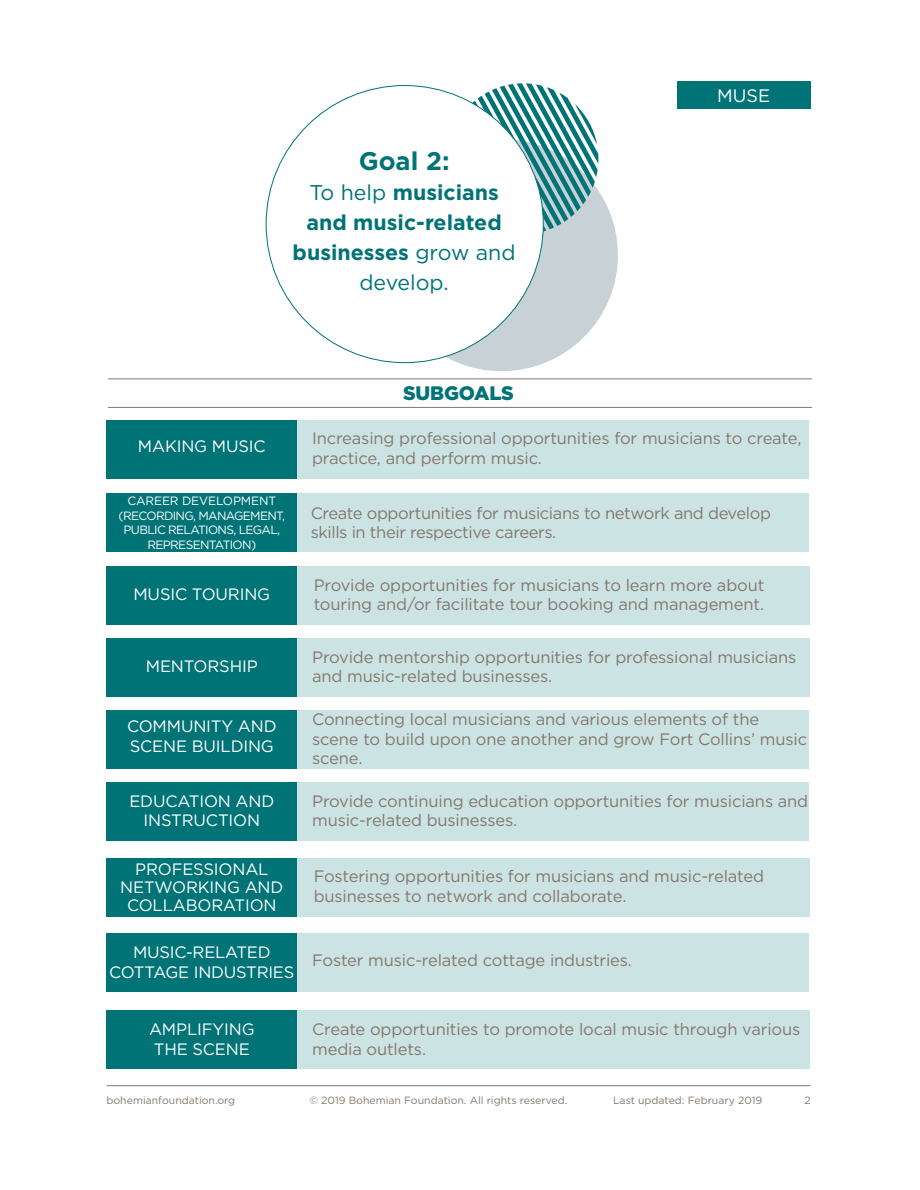
<style>
.page{position:relative;width:920px;height:1190px;background:#fff}
.page>*{position:absolute;margin:0;border:0;box-sizing:border-box;transform-origin:0 0}
.t1{font:700 25.5px "Gotham";color:#007377}
.t2{font:700 21.3px/29.8px "Gotham";color:#007377;text-align:center}
.t3{font:900 19.5px "Gotham";letter-spacing:-.01em;color:#007377}
.t4{font:18px "Gotham";color:#fff}
.t5{font:16.5px/19.8px "Gotham";letter-spacing:-.01em;color:#847770}
.t6{font:16.5px/19.8px "Gotham";letter-spacing:-.01em;color:#fff;text-align:center}
.t7{font:12px/14.4px "Gotham";letter-spacing:-.055em;color:#fff;text-align:center}
.t8{font:10.5px "Gotham";color:#83786f}
.s1{font-weight:400}
</style>
<div class="page">
<hr style="left:106px;top:1085px;width:704px;height:1px;background:#83786f">
<div style="left:106px;top:1010px;width:704px;height:58px;background:#007377"></div>
<div style="left:297px;top:1010px;width:513px;height:58px;background:#cce3e3"></div>
<div style="left:106px;top:933px;width:702px;height:59px;background:#007377"></div>
<div style="left:297px;top:933px;width:511px;height:59px;background:#cce3e3"></div>
<div style="left:106px;top:858px;width:704px;height:58px;background:#007377"></div>
<div style="left:297px;top:858px;width:513px;height:58px;background:#cce3e3"></div>
<div style="left:106px;top:782px;width:702px;height:58px;background:#007377"></div>
<div style="left:297px;top:782px;width:511px;height:58px;background:#cce3e3"></div>
<div style="left:106px;top:710px;width:702px;height:58px;background:#007377"></div>
<div style="left:297px;top:710px;width:511px;height:58px;background:#cce3e3"></div>
<div style="left:106px;top:638px;width:704px;height:58px;background:#007377"></div>
<div style="left:297px;top:638px;width:513px;height:58px;background:#cce3e3"></div>
<div style="left:106px;top:566px;width:704px;height:58px;background:#007377"></div>
<div style="left:297px;top:566px;width:513px;height:58px;background:#cce3e3"></div>
<div style="left:106px;top:494px;width:702px;height:58px;background:#007377"></div>
<div style="left:297px;top:494px;width:511px;height:58px;background:#cce3e3"></div>
<div style="left:106px;top:420px;width:702px;height:58px;background:#007377"></div>
<div style="left:297px;top:420px;width:511px;height:58px;background:#cce3e3"></div>
<hr style="left:108px;top:378px;width:704px;height:1px;background:#83786f">
<hr style="left:108px;top:407px;width:704px;height:1px;background:#83786f">
<div style="left:385px;top:139px;width:233px;height:232px;background:#c8d2d6;border-radius:50%"></div>
<svg style="left:447px;top:83px;width:151px;height:151px"></svg>
<div style="left:266px;top:85px;width:277px;height:278px;background:#fff;border:1px solid #007377;border-radius:50%"></div>
<div style="left:676px;top:81px;width:134px;height:27px;background:#007377"></div>
<h1 class="t1" style="left:359px;top:144px;width:92px">Goal 2:</h1>
<p class="t2" style="left:293px;top:177px;width:224px"><span class="s1">To help</span> musicians and music-related businesses <span class="s1">grow and develop.</span></p>
<p class="t3" style="left:403px;top:382px;width:112px">SUBGOALS</p>
<p class="t4" style="left:717px;top:84px;width:54px">MUSE</p>
<p class="t6" style="left:138px;top:435px;width:129px">MAKING MUSIC</p>
<p class="t5" style="left:312px;top:428px;width:490px">Increasing professional opportunities for musicians to create, practice, and perform music.</p>
<p class="t7" style="left:119px;top:494px;width:168px">CAREER DEVELOPMENT (RECORDING, MANAGEMENT,<br>PUBLIC RELATIONS, LEGAL,<br>REPRESENTATION)</p>
<p class="t5" style="left:310px;top:502px;width:462px">Create opportunities for musicians to network and develop skills in their respective careers.</p>
<p class="t6" style="left:133px;top:583px;width:138px">MUSIC TOURING</p>
<p class="t5" style="left:313px;top:574px;width:452px">Provide opportunities for musicians to learn more about touring and/or facilitate tour booking and management.</p>
<p class="t6" style="left:146px;top:656px;width:113px">MENTORSHIP</p>
<p class="t5" style="left:312px;top:646px;width:485px">Provide mentorship opportunities for professional musicians and music-related businesses.</p>
<p class="t6" style="left:127px;top:716px;width:151px;text-align:left">COMMUNITY AND<br>SCENE BUILDING</p>
<p class="t5" style="left:312px;top:708px;width:496px">Connecting local musicians and various elements of the scene to build upon one another and grow Fort Collins’ music scene.</p>
<p class="t6" style="left:129px;top:790px;width:146px">EDUCATION AND<br>INSTRUCTION</p>
<p class="t5" style="left:312px;top:790px;width:497px">Provide continuing education opportunities for musicians and music-related businesses.</p>
<p class="t6" style="left:120px;top:859px;width:165px;line-height:18px">PROFESSIONAL<br>NETWORKING AND<br>COLLABORATION</p>
<p class="t5" style="left:314px;top:866px;width:452px">Fostering opportunities for musicians and music-related businesses to network and collaborate.</p>
<p class="t6" style="left:109px;top:942px;width:186px">MUSIC-RELATED<br>COTTAGE INDUSTRIES</p>
<p class="t5" style="left:312px;top:950px;width:321px">Foster music-related cottage industries.</p>
<p class="t6" style="left:149px;top:1019px;width:107px;text-align:left">AMPLIFYING<br>THE SCENE</p>
<p class="t5" style="left:312px;top:1018px;width:489px">Create opportunities to promote local music through various media outlets.</p>
<p class="t8" style="left:107px;top:1093px;width:130px">bohemianfoundation.org</p>
<p class="t8" style="left:309px;top:1093px;width:259px">© 2019 Bohemian Foundation. All rights reserved.</p>
<p class="t8" style="left:613px;top:1093px;width:151px">Last updated: February 2019</p>
<p class="t8" style="left:804px;top:1093px;width:8px">2</p>
</div>
